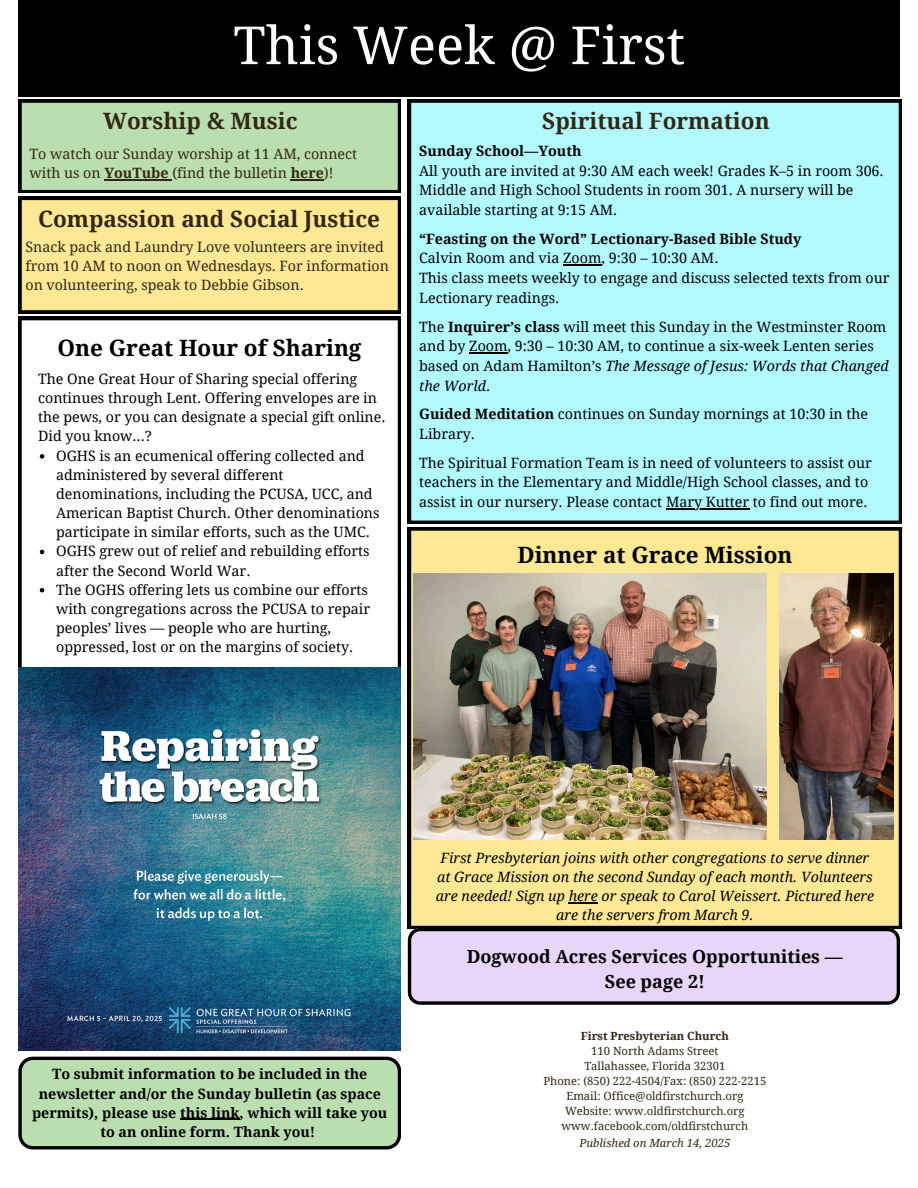
<style>
.page{position:relative;width:918px;height:1188px;background:#fff}
.page>*{position:absolute;margin:0;border:0;box-sizing:border-box;transform-origin:0 0}
.t1{font:52.5px "Droid Serif";color:#fff}
.t2{font:700 22.5px "Droid Serif";color:#332715}
.t3{font:700 22.5px "Droid Serif";color:#000}
.t4{font:700 18px/24.8px "Droid Serif";color:#000;text-align:center}
.t5{font:14.25px/19.6px "Droid Serif";color:#000}
.t6{font:14.25px/19.2px "Droid Serif";color:#332715}
.t7{font:italic 14.25px/19.2px "Droid Serif";color:#000;text-align:center}
.t8{font:700 14.25px/19.2px "Droid Serif";color:#000;text-align:center}
.t9{font:11.25px "Droid Serif";color:#332715}
.t10{font:700 11.25px "Droid Serif";color:#332715}
.t11{font:italic 11.25px "Droid Serif";color:#332715}
.s1{font-weight:700}
.s2{font-style:italic}
</style>
<div class="page">
<div style="left:18px;top:0;width:882px;height:96px;background:#000"></div>
<svg style="left:18px;top:99px;width:383px;height:94px;background:#a8c99f"></svg>
<hr style="left:291px;top:179px;width:33px;height:2px;background:#332715">
<div style="left:408px;top:99px;width:494px;height:425px;background:#b2faff"></div>
<hr style="left:563px;top:265px;width:39px;height:1px;background:#000">
<hr style="left:469px;top:352px;width:39px;height:1px;background:#000">
<hr style="left:666px;top:508px;width:83px;height:1px;background:#000">
<svg style="left:18px;top:1057px;width:383px;height:92px;background:#abcca2"></svg>
<hr style="left:180px;top:1119px;width:60px;height:1px;background:#000">
<svg style="left:18px;top:197px;width:383px;height:117px;background:#e9d689"></svg>
<svg style="left:18px;top:317px;width:383px;height:351px"></svg>
<img style="left:18px;top:668px;width:383px;height:382px">
<svg style="left:40px;top:454px;width:4px;height:5px"></svg>
<svg style="left:40px;top:550px;width:4px;height:4px"></svg>
<svg style="left:40px;top:588px;width:4px;height:4px"></svg>
<svg style="left:408px;top:527px;width:494px;height:402px;background:#e9d68a"></svg>
<img style="left:413px;top:574px;width:354px;height:265px">
<img style="left:779px;top:574px;width:114px;height:265px">
<svg style="left:569px;top:902px;width:29px;height:1px"></svg>
<svg style="left:408px;top:928px;width:492px;height:77px;background:#d2c0df"></svg>
<h1 class="t1" style="left:233px;top:15px;width:453px">This Week @ First</h1>
<h5 class="t2" style="left:103px;top:108px;width:196px">Worship &amp; Music</h5>
<h2 class="t2" style="left:542px;top:108px;width:229px">Spiritual Formation</h2>
<h5 class="t5" style="left:419px;top:141px;width:466px"><span class="s1">Sunday School—Youth<br></span>All youth are invited at 9:30 AM each week! Grades K–5 in room 306.<br>Middle and High School Students in room 301. A nursery will be available starting at 9:15 AM.</h5>
<h2 class="t5" style="left:419px;top:229px;width:472px"><span class="s1">“Feasting on the Word” Lectionary-Based Bible Study<br></span>Calvin Room and via Zoom, 9:30 – 10:30 AM.<br>This class meets weekly to engage and discuss selected texts from our Lectionary readings.</h2>
<h5 class="t5" style="left:419px;top:317px;width:471px">The <span class="s1">Inquirer’s class</span> will meet this Sunday in the Westminster Room and by Zoom, 9:30 – 10:30 AM, to continue a six-week Lenten series based on Adam Hamilton’s <span class="s2">The Message of Jesus: Words that Changed the World</span>.</h5>
<p class="t5" style="left:419px;top:405px;width:451px"><span class="s1">Guided Meditation</span> continues on Sunday mornings at 10:30 in the<br>Library.</p>
<p class="t5" style="left:419px;top:453px;width:454px">The Spiritual Formation Team is in need of volunteers to assist our teachers in the Elementary and Middle/High School classes, and to assist in our nursery. Please contact Mary Kutter to find out more.</p>
<h2 class="t6" style="left:30px;top:145px;width:329px">To watch our Sunday worship at 11 AM, connect with us on <span class="s1">YouTube</span> (find the bulletin <span class="s1">here</span>)!</h2>
<h2 class="t2" style="left:38px;top:206px;width:344px">Compassion and Social Justice</h2>
<h4 class="t6" style="left:26px;top:237px;width:365px">Snack pack and Laundry Love volunteers are invited from 10 AM to noon on Wednesdays. For information on volunteering, speak to Debbie Gibson.</h4>
<h5 class="t3" style="left:58px;top:335px;width:305px">One Great Hour of Sharing</h5>
<h5 class="t5" style="left:38px;top:369px;width:349px;line-height:19.2px">The One Great Hour of Sharing special offering continues through Lent. Offering envelopes are in the pews, or you can designate a special gift online.<br>Did you know...?</h5>
<h5 class="t5" style="left:56px;top:446px;width:325px;line-height:19.2px">OGHS is an ecumenical offering collected and administered by several different denominations, including the PCUSA, UCC, and American Baptist Church. Other denominations participate in similar efforts, such as the UMC.</h5>
<h5 class="t5" style="left:56px;top:542px;width:315px;line-height:19.2px">OGHS grew out of relief and rebuilding efforts after the Second World War.</h5>
<h5 class="t5" style="left:56px;top:580px;width:315px;line-height:19.2px">The OGHS offering lets us combine our efforts with congregations across the PCUSA to repair peoples’ lives — people who are hurting, oppressed, lost or on the margins of society.</h5>
<p class="t3" style="left:517px;top:542px;width:276px">Dinner at Grace Mission</p>
<h2 class="t7" style="left:436px;top:848px;width:440px">First Presbyterian joins with other congregations to serve dinner at Grace Mission on the second Sunday of each month. Volunteers are needed! Sign up here or speak to Carol Weissert. Pictured here are the servers from March 9.</h2>
<p class="t8" style="left:32px;top:1065px;width:357px">To submit information to be included in the newsletter and/or the Sunday bulletin (as space permits), please use this link, which will take you to an online form. Thank you!</p>
<p class="t4" style="left:467px;top:945px;width:377px">Dogwood Acres Services Opportunities —<br>See page 2!</p>
<p class="t10" style="left:581px;top:1030px;width:150px">First Presbyterian Church</p>
<h5 class="t9" style="left:591px;top:1045px;width:129px">110 North Adams Street</h5>
<h3 class="t9" style="left:584px;top:1060px;width:142px">Tallahassee, Florida 32301</h3>
<p class="t9" style="left:544px;top:1075px;width:224px">Phone: (850) 222-4504/Fax: (850) 222-2215</p>
<p class="t9" style="left:566px;top:1090px;width:179px">Email: Office@oldfirstchurch.org</p>
<p class="t9" style="left:565px;top:1105px;width:181px">Website: www.oldfirstchurch.org</p>
<p class="t9" style="left:562px;top:1120px;width:188px">www.facebook.com/oldfirstchurch</p>
<p class="t11" style="left:580px;top:1136px;width:152px">Published on March 14, 2025</p>
</div>
